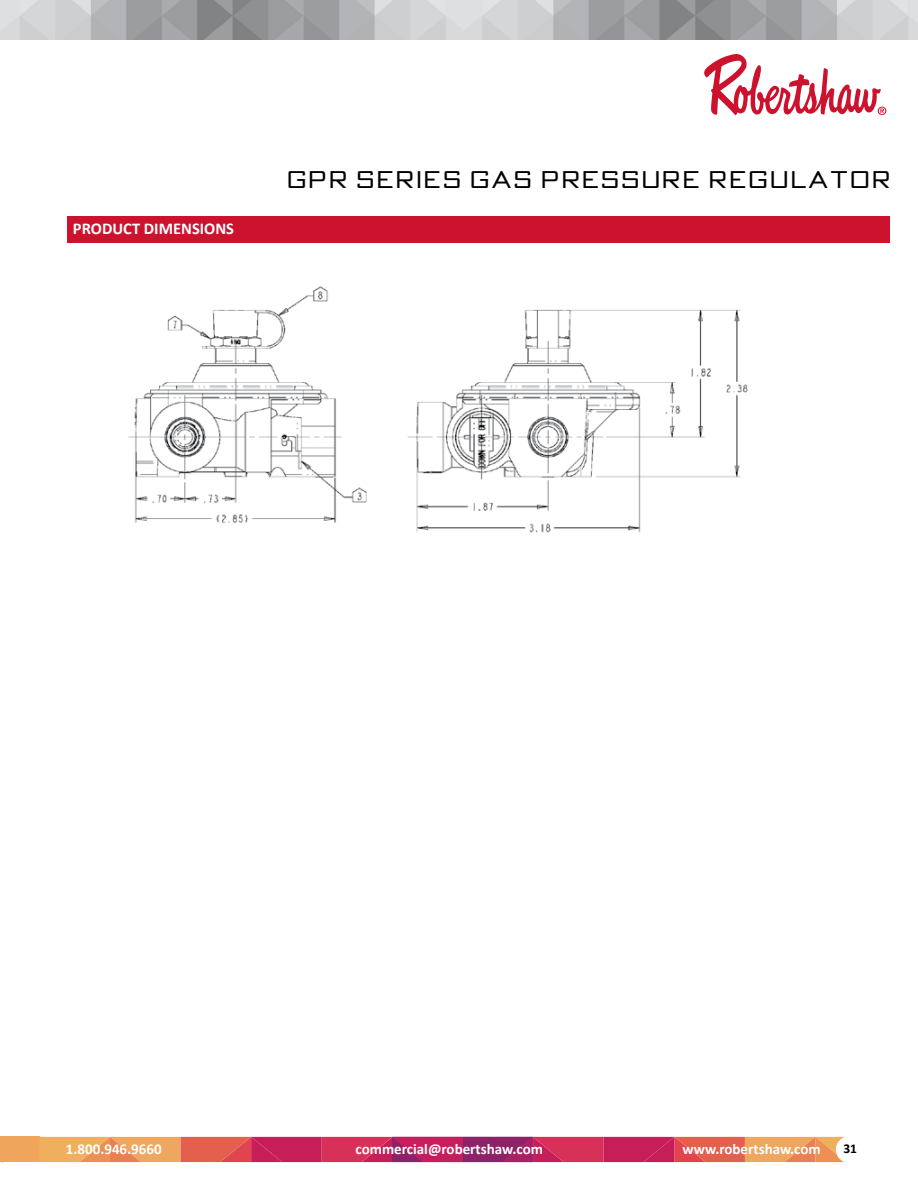
<style>
.page{position:relative;width:918px;height:1188px;background:#fff}
.page>*{position:absolute;margin:0;border:0;box-sizing:border-box;transform-origin:0 0}
.t1{font:24px "Bank Gothic";letter-spacing:.12em;color:#000}
.t2{font:700 16.5px "Calibri";color:#fff}
.t3{font:700 15px "Calibri";color:#fff}
.t4{font:700 13.5px "Calibri";color:#000}
</style>
<div class="page">
<img style="left:0;top:0;width:918px;height:39px">
<svg style="left:704px;top:54px;width:182px;height:61px"></svg>
<div style="left:67px;top:216px;width:822px;height:27px;background:#cd122d"></div>
<img style="left:128px;top:286px;width:620px;height:247px">
<svg style="left:0;top:1137px;width:843px;height:25px;background:#d5565a"></svg>
<div style="left:836px;top:1136px;width:27px;height:27px;background:#fff;border-radius:50%"></div>
<p class="t2" style="left:73px;top:218px;width:163px">PRODUCT DIMENSIONS</p>
<p class="t1" style="left:287px;top:164px;width:604px">GPR SERIES GAS PRESSURE REGULATOR</p>
<p class="t3" style="left:66px;top:1139px;width:97px">1.800.946.9660</p>
<p class="t3" style="left:356px;top:1139px;width:189px">commercial@robertshaw.com</p>
<p class="t3" style="left:683px;top:1139px;width:140px">www.robertshaw.com</p>
<p class="t4" style="left:843px;top:1140px;width:15px">31</p>
</div>
